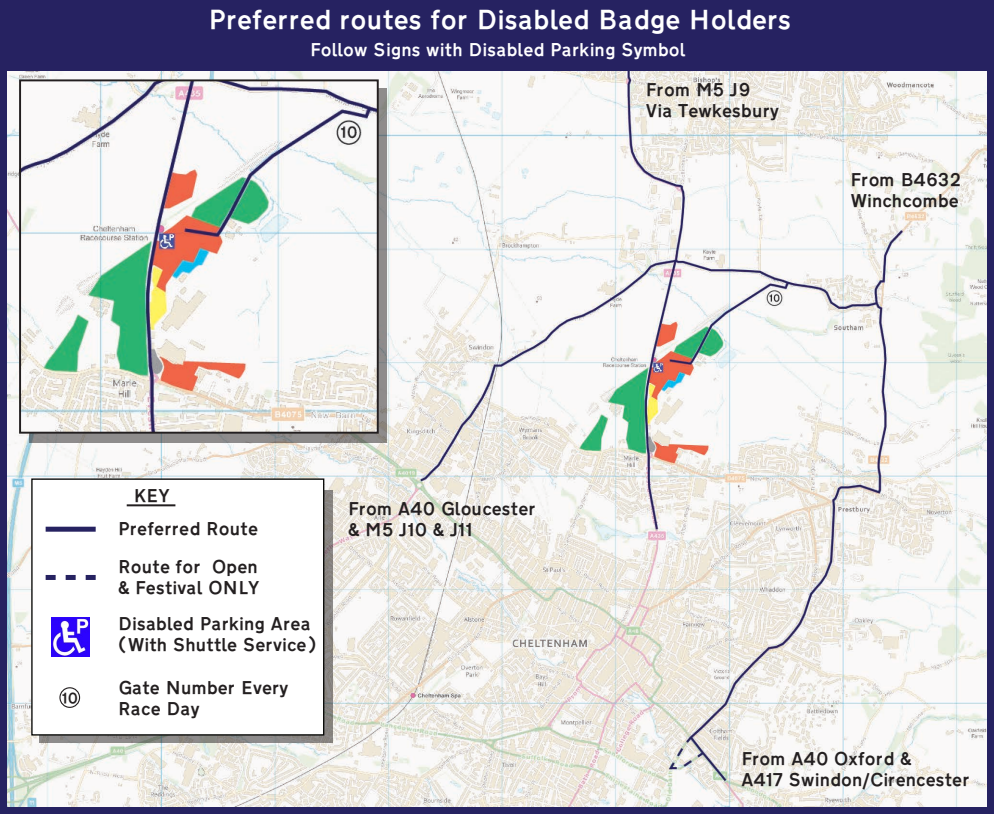
<style>
.page{position:relative;width:994px;height:814px;background:#fff}
.page>*{position:absolute;margin:0;border:0;box-sizing:border-box;transform-origin:0 0}
.t1{font:500 26.1px "Transport";color:#fff}
.t2{font:500 17.5px/21px "Transport";color:#231f20}
.t3{font:500 17.5px "Transport";color:#fff}
.t4{font:500 14.4px "Transport";color:#231f20}
</style>
<div class="page">
<div style="left:0;top:0;width:993px;height:814px;background:#262261"></div>
<img style="left:7px;top:71px;width:978px;height:735px">
<svg style="left:29px;top:88px;width:357px;height:355px;background:#838181"></svg>
<img style="left:22px;top:82px;width:353px;height:348px">
<div style="left:19px;top:79px;width:359px;height:354px;border:2px solid #231f20"></div>
<svg style="left:39px;top:490px;width:294px;height:252px;background:#807d7a"></svg>
<div style="left:31px;top:478px;width:293px;height:257px;background:#fff;border:1px solid #040503"></div>
<div style="left:59px;top:687px;width:21px;height:21px;border:1px solid #231f20;border-radius:50%"></div>
<div style="left:46px;top:526px;width:50px;height:5px;background:#262261"></div>
<hr style="left:127px;top:504px;width:48px;height:2px;background:#231f20">
<img style="left:51px;top:618px;width:39px;height:38px">
<svg style="left:46px;top:575px;width:50px;height:5px"></svg>
<h1 class="t1" style="left:208px;top:7px;width:584px">Preferred routes for Disabled Badge Holders</h1>
<p class="t3" style="left:309px;top:41px;width:377px">Follow Signs with Disabled Parking Symbol</p>
<p class="t2" style="left:645px;top:81px;width:135px">From M5 J9<br>Via Tewkesbury</p>
<p class="t2" style="left:849px;top:170px;width:112px">From B4632<br>Winchcombe</p>
<p class="t4" style="left:62px;top:691px;width:18px">10</p>
<p class="t2" style="left:133px;top:486px;width:38px">KEY</p>
<p class="t2" style="left:118px;top:519px;width:142px">Preferred Route</p>
<p class="t2" style="left:118px;top:557px;width:143px">Route for Open &amp; Festival ONLY</p>
<p class="t2" style="left:118px;top:614px;width:200px">Disabled Parking Area (With Shuttle Service)</p>
<p class="t2" style="left:118px;top:678px;width:172px">Gate Number Every<br>Race Day</p>
<p class="t2" style="left:347px;top:499px;width:190px">From A40 Gloucester &amp; M5 J10 &amp; J11</p>
<p class="t2" style="left:740px;top:749px;width:230px">From A40 Oxford &amp;<br>A417 Swindon/Cirencester</p>
</div>
